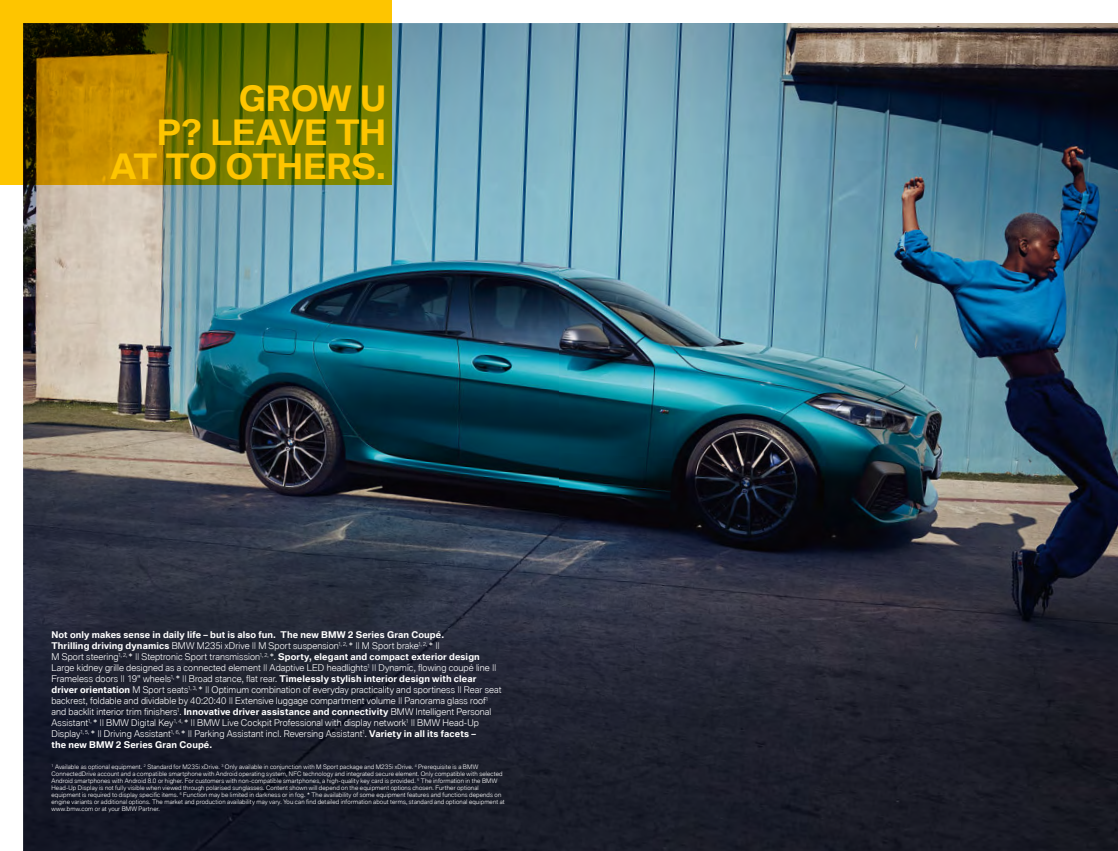
<style>
.page{position:relative;width:1118px;height:851px;background:#fff}
.page>*{position:absolute;margin:0;border:0;box-sizing:border-box;transform-origin:0 0}
.t1{font:700 34px/34px "BMW Type Global Pro";letter-spacing:-.005em;color:#fec500;text-align:right}
.t2{font:300 9px/11px "BMW Type Global Pro";letter-spacing:.01em;color:#fff}
.t3{font:300 6px/7px "BMW Type Global Pro";letter-spacing:.025em;color:#fff}
.s1{font-weight:700}
</style>
<div class="page">
<img style="left:23px;top:23px;width:1094px;height:828px">
<svg style="left:0;top:0;width:392px;height:185px;background:#8f7e00"></svg>
<h1 class="t1" style="left:111px;top:82px;width:277px">GROW U<br>P? LEAVE TH<br>AT TO OTHERS.</h1>
<p class="t2" style="left:51px;top:629px;width:451px"><span class="s1">Not only makes sense in daily life – but is also fun. The new BMW 2 Series Gran Coupé.<br>Thrilling driving dynamics</span> BMW M235i xDrive || M Sport suspension<sup>1,</sup> <sup>2,</sup> * || M Sport brake<sup>1,</sup> <sup>2,</sup> * ||<br>M Sport steering<sup>1,</sup> <sup>2,</sup> * || Steptronic Sport transmission<sup>1,</sup> <sup>2,</sup> *. <span class="s1">Sporty, elegant and compact exterior design </span>Large kidney grille designed as a connected element || Adaptive LED headlights<sup>1</sup> || Dynamic, flowing coupé line || Frameless doors || 19" wheels<sup>1,</sup> * || Broad stance, flat rear. <span class="s1">Timelessly stylish interior design with clear driver orientation</span> M Sport seats<sup>1,</sup> <sup>3,</sup> * || Optimum combination of everyday practicality and sportiness || Rear seat backrest, foldable and dividable by 40:20:40 || Extensive luggage compartment volume || Panorama glass roof<sup>1 </sup>and backlit interior trim finishers<sup>1</sup>. <span class="s1">Innovative driver assistance and connectivity</span> BMW Intelligent Personal Assistant<sup>1,</sup> * || BMW Digital Key<sup>1,</sup> <sup>4,</sup> * || BMW Live Cockpit Professional with display network<sup>1</sup> || BMW Head-Up Display<sup>1,</sup> <sup>5,</sup> * || Driving Assistant<sup>1,</sup> <sup>6,</sup> * || Parking Assistant incl. Reversing Assistant<sup>1</sup>. <span class="s1">Variety in all its facets –<br>the new BMW 2 Series Gran Coupé.</span></p>
<p class="t3" style="left:51px;top:764px;width:455px"><sup>1</sup> Available as optional equipment. <sup>2</sup> Standard for M235i xDrive. <sup>3</sup> Only available in conjunction with M Sport package and M235i xDrive. <sup>4</sup> Prerequisite is a BMW ConnectedDrive account and a compatible smartphone with Android operating system, NFC technology and integrated secure element. Only compatible with selected Android smartphones with Android 8.0 or higher. For customers with non-compatible smartphones, a high-quality key card is provided. <sup>5</sup> The information in the BMW Head-Up Display is not fully visible when viewed through polarised sunglasses. Content shown will depend on the equipment options chosen. Further optional equipment is required to display specific items. <sup>6</sup> Function may be limited in darkness or in fog. * The availability of some equipment features and functions depends on engine variants or additional options. The market and production availability may vary. You can find detailed information about terms, standard and optional equipment at www.bmw.com or at your BMW Partner.</p>
</div>
